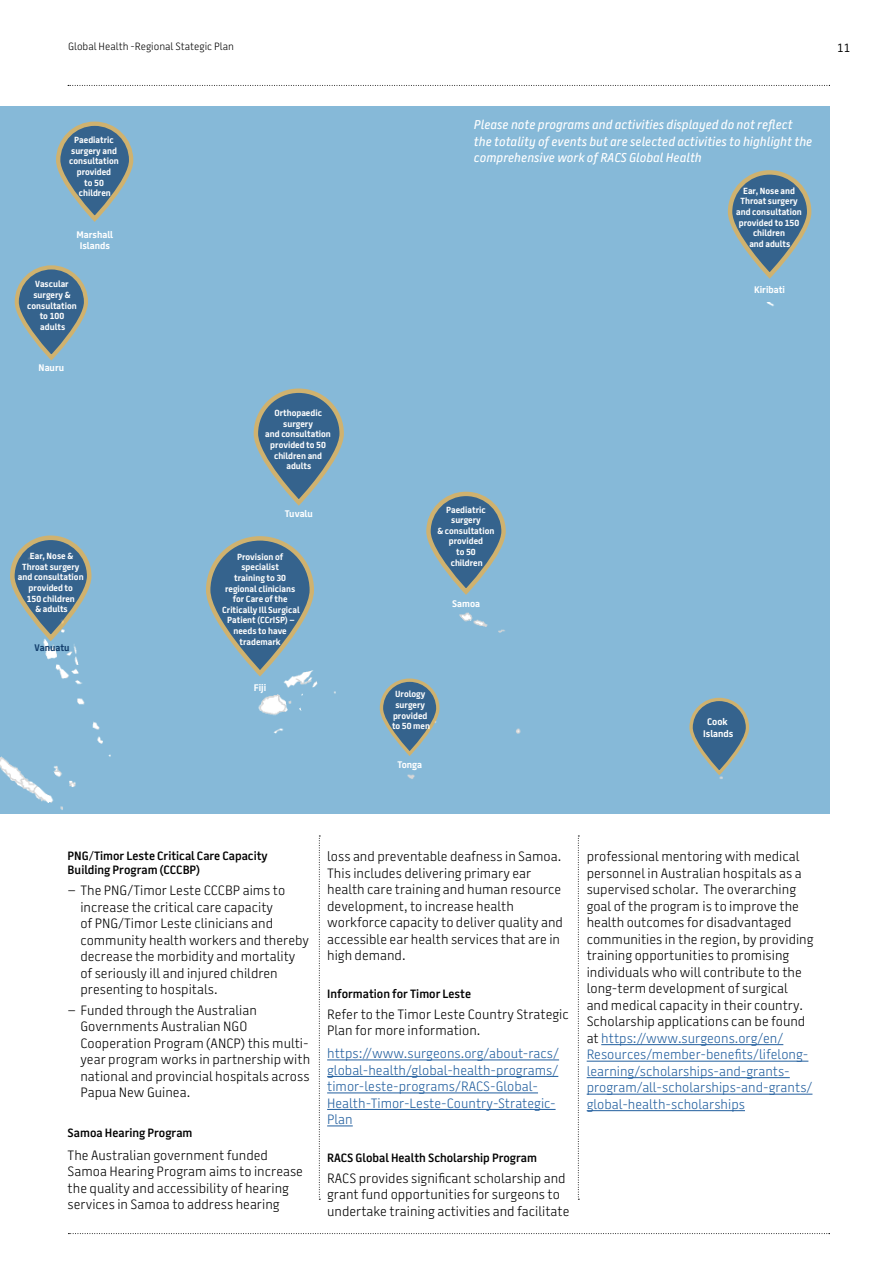
<style>
.page{position:relative;width:893px;height:1263px;background:#fff}
.page>*{position:absolute;margin:0;border:0;box-sizing:border-box;transform-origin:0 0}
.t1{font:300 13.5px/16.5px "Battersea";color:#000}
.t2{font:300 13.5px/16.5px "Battersea";color:#215e9e}
.t3{font:italic 500 12.75px/16.5px "Battersea SANS";color:#fff}
.t4{font:600 12px/14.2px "Battersea";color:#000}
.t5{font:12px "Battersea";color:#000}
.t6{font:300 10.5px "Battersea";color:#000}
.t7{font:700 9.6px/11.4px "Battersea";color:#fff;text-align:center}
.t8{font:700 9.6px "Battersea";color:#133f6d}
.t9{font:700 8.85px/10.6px "Battersea";color:#fff;text-align:center}
.s1{color:#215e9e}
</style>
<div class="page">
<svg style="left:68px;top:1233px;width:762px;height:1px"></svg>
<svg style="left:68px;top:85px;width:762px;height:1px"></svg>
<div style="left:0;top:106px;width:829px;height:708px;background:#86b9d8"></div>
<img style="left:0;top:302px;width:774px;height:508px">
<svg style="left:691px;top:699px;width:56px;height:74px;background:#517793"></svg>
<div style="left:689px;top:698px;width:60px;height:76px;border:3px solid #efb043;border-radius:28px"></div>
<svg style="left:208px;top:538px;width:104px;height:135px;background:#4e7695"></svg>
<div style="left:206px;top:536px;width:108px;height:139px;border:4px solid #efb043;border-radius:52px"></div>
<svg style="left:730px;top:172px;width:79px;height:103px;background:#507793"></svg>
<div style="left:728px;top:170px;width:83px;height:108px;border:4px solid #efb043;border-radius:40px"></div>
<svg style="left:17px;top:267px;width:69px;height:91px;background:#517793"></svg>
<div style="left:15px;top:265px;width:73px;height:95px;border:4px solid #efb043;border-radius:35px"></div>
<svg style="left:58px;top:124px;width:73px;height:95px;background:#507793"></svg>
<div style="left:56px;top:122px;width:77px;height:99px;border:4px solid #efb043;border-radius:36px"></div>
<svg style="left:428px;top:494px;width:76px;height:98px;background:#527893"></svg>
<div style="left:426px;top:492px;width:80px;height:102px;border:4px solid #efb043;border-radius:38px"></div>
<svg style="left:381px;top:680px;width:57px;height:74px;background:#517793"></svg>
<div style="left:380px;top:678px;width:59px;height:77px;border:3px solid #efb043;border-radius:28px"></div>
<svg style="left:256px;top:391px;width:86px;height:111px;background:#4f7694"></svg>
<div style="left:254px;top:388px;width:90px;height:117px;border:4px solid #efb043;border-radius:43px"></div>
<svg style="left:12px;top:538px;width:77px;height:100px;background:#507693"></svg>
<div style="left:10px;top:535px;width:82px;height:105px;border:5px solid #efb043;border-radius:38px"></div>
<hr style="left:327px;top:1060px;width:232px;height:1px;background:#215e9e">
<hr style="left:327px;top:1076px;width:231px;height:1px;background:#215e9e">
<hr style="left:327px;top:1093px;width:211px;height:1px;background:#215e9e">
<hr style="left:327px;top:1109px;width:229px;height:1px;background:#215e9e">
<svg style="left:327px;top:1126px;width:26px;height:1px"></svg>
<hr style="left:601px;top:1044px;width:182px;height:1px;background:#215e9e">
<hr style="left:587px;top:1061px;width:221px;height:1px;background:#215e9e">
<hr style="left:587px;top:1077px;width:203px;height:1px;background:#215e9e">
<hr style="left:587px;top:1094px;width:225px;height:1px;background:#215e9e">
<hr style="left:587px;top:1110px;width:158px;height:1px;background:#215e9e">
<svg style="left:319px;top:836px;width:1px;height:364px"></svg>
<svg style="left:578px;top:836px;width:1px;height:364px"></svg>
<p class="t6" style="left:68px;top:40px;width:167px">Global Health -Regional Stategic Plan</p>
<p class="t5" style="left:837px;top:39px;width:15px">11</p>
<p class="t9" style="left:69px;top:135px;width:51px">Paediatric surgery and consultation provided<br>to 50 children</p>
<p class="t7" style="left:76px;top:229px;width:38px">Marshall<br>Islands</p>
<p class="t9" style="left:27px;top:279px;width:51px">Vascular surgery &amp; consultation to 100 adults</p>
<p class="t7" style="left:39px;top:362px;width:27px">Nauru</p>
<p class="t9" style="left:18px;top:551px;width:67px">Ear, Nose &amp;<br>Throat surgery and consultation provided to<br>150 children<br>&amp; adults</p>
<p class="t8" style="left:35px;top:641px;width:37px">Vanuatu</p>
<p class="t9" style="left:265px;top:408px;width:67px">Orthopaedic surgery<br>and consultation provided to 50 children and adults</p>
<p class="t7" style="left:285px;top:508px;width:29px">Tuvalu</p>
<p class="t9" style="left:222px;top:552px;width:79px">Provision of specialist<br>training to 30 regional clinicians for Care of the<br>Critically Ill Surgical<br>Patient (CCrISP) – needs to have trademark</p>
<p class="t7" style="left:254px;top:682px;width:14px">Fiji</p>
<p class="t3" style="left:474px;top:117px;width:340px">Please note programs and activities displayed do not reflect the totality of events but are selected activities to highlight the comprehensive work of RACS Global Health</p>
<p class="t9" style="left:736px;top:186px;width:67px">Ear, Nose and<br>Throat surgery and consultation provided to 150 children<br>and adults</p>
<p class="t7" style="left:754px;top:285px;width:32px">Kiribati</p>
<p class="t9" style="left:437px;top:504px;width:59px">Paediatric surgery<br>&amp; consultation provided<br>to 50<br>children</p>
<p class="t7" style="left:452px;top:598px;width:29px">Samoa</p>
<p class="t9" style="left:392px;top:689px;width:40px">Urology surgery provided to 50 men</p>
<p class="t7" style="left:397px;top:759px;width:26px">Tonga</p>
<p class="t7" style="left:703px;top:716px;width:32px">Cook<br>Islands</p>
<p class="t4" style="left:68px;top:849px;width:202px">PNG/Timor Leste Critical Care Capacity<br>Building Program (CCCBP)</p>
<p class="t1" style="left:80px;top:882px;width:230px;text-indent:-13px">– The PNG/Timor Leste CCCBP aims to increase the critical care capacity<br>of PNG/Timor Leste clinicians and community health workers and thereby decrease the morbidity and mortality of seriously ill and injured children presenting to hospitals.</p>
<p class="t1" style="left:80px;top:1002px;width:231px;text-indent:-13px">– Funded through the Australian Governments Australian NGO Cooperation Program (ANCP) this multi&shy;year program works in partnership with national and provincial hospitals across Papua New Guinea.</p>
<p class="t4" style="left:68px;top:1125px;width:126px">Samoa Hearing Program</p>
<p class="t1" style="left:68px;top:1147px;width:237px">The Australian government funded Samoa Hearing Program aims to increase the quality and accessibility of hearing services in Samoa to address hearing</p>
<p class="t1" style="left:327px;top:849px;width:237px">loss and preventable deafness in Samoa.<br>This includes delivering primary ear health care training and human resource development, to increase health workforce capacity to deliver quality and accessible ear health services that are in high demand.</p>
<p class="t4" style="left:327px;top:987px;width:146px">Information for Timor Leste</p>
<p class="t1" style="left:327px;top:1006px;width:243px">Refer to the Timor Leste Country Strategic<br>Plan for more information.</p>
<p class="t2" style="left:327px;top:1045px;width:233px">https://www.surgeons.org/about-racs/ global-health/global-health-programs/ timor-leste-programs/RACS-Global-Health-Timor-Leste-Country-Strategic-Plan</p>
<p class="t4" style="left:327px;top:1151px;width:211px">RACS Global Health Scholarship Program</p>
<p class="t1" style="left:327px;top:1170px;width:244px">RACS provides significant scholarship and grant fund opportunities for surgeons to undertake training activities and facilitate</p>
<p class="t1" style="left:587px;top:849px;width:228px">professional mentoring with medical personnel in Australian hospitals as a supervised scholar. The overarching goal of the program is to improve the health outcomes for disadvantaged communities in the region, by providing training opportunities to promising individuals who will contribute to the long-term development of surgical<br>and medical capacity in their country.<br>Scholarship applications can be found at <span class="s1">https://www.surgeons.org/en/ Resources/member-benefits/lifelong&shy;learning/scholarships-and-grants&shy;program/all-scholarships-and-grants/ global-health-scholarships</span></p>
</div>
